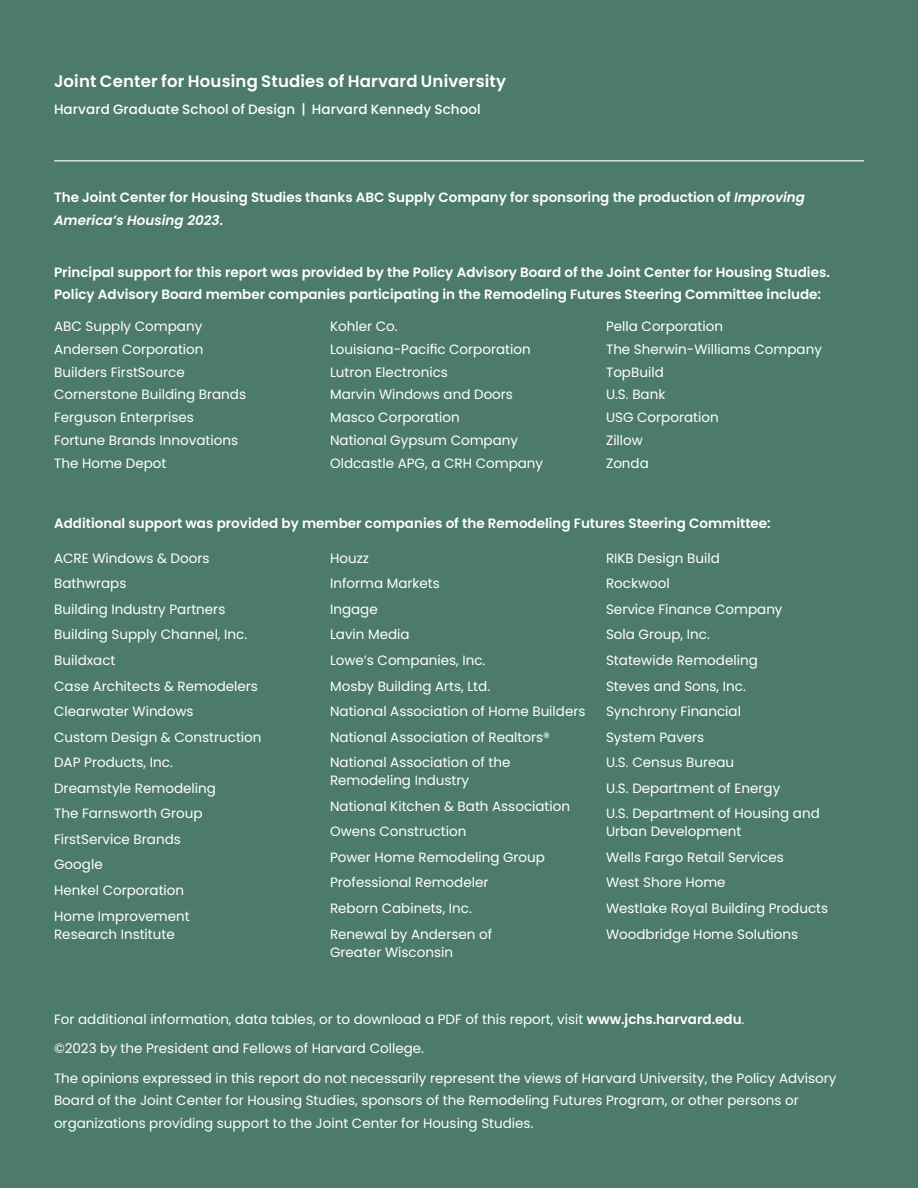
<style>
.page{position:relative;width:918px;height:1188px;background:#4d7b6b}
.page>*{position:absolute;margin:0;border:0;box-sizing:border-box;transform-origin:0 0}
.Intro_Title{font:600 16.5px "Poppins";letter-spacing:.01em;color:#fff}
.Intro_List{font:13.5px/18px "Poppins";color:#fff}
.Intro_Body{font:13.5px/22.5px "Poppins";color:#fff}
.Intro_Body_Bold{font:600 13.5px/22.5px "Poppins";color:#fff}
.Intro_H2{font:500 13.5px "Poppins";letter-spacing:.01em;color:#fff}
.s1{font-style:italic}
.s2{font-weight:600}
</style>
<div class="page">
<hr style="left:54px;top:160px;width:810px;height:1px;background:#fff">
<p class="Intro_Title" style="left:54px;top:72px;width:454px">Joint Center for Housing Studies of Harvard University</p>
<p class="Intro_H2" style="left:54px;top:101px;width:428px">Harvard Graduate School of Design | Harvard Kennedy School</p>
<p class="Intro_Body_Bold" style="left:54px;top:186px;width:753px">The Joint Center for Housing Studies thanks ABC Supply Company for sponsoring the production of <span class="s1">Improving<br>America’s Housing 2023</span>.</p>
<p class="Intro_Body_Bold" style="left:54px;top:261px;width:777px">Principal support for this report was provided by the Policy Advisory Board of the Joint Center for Housing Studies.<br>Policy Advisory Board member companies participating in the Remodeling Futures Steering Committee include:</p>
<p class="Intro_Body" style="left:54px;top:315px;width:150px">ABC Supply Company</p>
<p class="Intro_Body" style="left:54px;top:338px;width:151px">Andersen Corporation</p>
<p class="Intro_Body" style="left:54px;top:361px;width:132px">Builders FirstSource</p>
<p class="Intro_Body" style="left:54px;top:384px;width:193px">Cornerstone Building Brands</p>
<p class="Intro_Body" style="left:54px;top:407px;width:141px">Ferguson Enterprises</p>
<p class="Intro_Body" style="left:54px;top:429px;width:186px">Fortune Brands Innovations</p>
<p class="Intro_Body" style="left:54px;top:452px;width:114px">The Home Depot</p>
<p class="Intro_Body" style="left:330px;top:315px;width:69px">Kohler Co.</p>
<p class="Intro_Body" style="left:330px;top:338px;width:202px">Louisiana-Pacific Corporation</p>
<p class="Intro_Body" style="left:330px;top:361px;width:119px">Lutron Electronics</p>
<p class="Intro_Body" style="left:330px;top:384px;width:184px">Marvin Windows and Doors</p>
<p class="Intro_Body" style="left:330px;top:407px;width:131px">Masco Corporation</p>
<p class="Intro_Body" style="left:330px;top:429px;width:190px">National Gypsum Company</p>
<p class="Intro_Body" style="left:330px;top:452px;width:215px">Oldcastle APG, a CRH Company</p>
<p class="Intro_Body" style="left:606px;top:315px;width:119px">Pella Corporation</p>
<p class="Intro_Body" style="left:606px;top:338px;width:217px">The Sherwin-Williams Company</p>
<p class="Intro_Body" style="left:606px;top:361px;width:59px">TopBuild</p>
<p class="Intro_Body" style="left:606px;top:384px;width:61px">U.S. Bank</p>
<p class="Intro_Body" style="left:606px;top:407px;width:114px">USG Corporation</p>
<p class="Intro_Body" style="left:606px;top:429px;width:38px">Zillow</p>
<p class="Intro_Body" style="left:606px;top:452px;width:44px">Zonda</p>
<p class="Intro_Body_Bold" style="left:54px;top:512px;width:718px">Additional support was provided by member companies of the Remodeling Futures Steering Committee:</p>
<p class="Intro_List" style="left:54px;top:549px;width:157px">ACRE Windows &amp; Doors</p>
<p class="Intro_List" style="left:54px;top:575px;width:74px">Bathwraps</p>
<p class="Intro_List" style="left:54px;top:600px;width:173px">Building Industry Partners</p>
<p class="Intro_List" style="left:54px;top:626px;width:195px">Building Supply Channel, Inc.</p>
<p class="Intro_List" style="left:54px;top:651px;width:63px">Buildxact</p>
<p class="Intro_List" style="left:54px;top:677px;width:205px">Case Architects &amp; Remodelers</p>
<p class="Intro_List" style="left:54px;top:702px;width:141px">Clearwater Windows</p>
<p class="Intro_List" style="left:54px;top:728px;width:209px">Custom Design &amp; Construction</p>
<p class="Intro_List" style="left:54px;top:754px;width:120px">DAP Products, Inc.</p>
<p class="Intro_List" style="left:54px;top:779px;width:163px">Dreamstyle Remodeling</p>
<p class="Intro_List" style="left:54px;top:805px;width:150px">The Farnsworth Group</p>
<p class="Intro_List" style="left:54px;top:830px;width:128px">FirstService Brands</p>
<p class="Intro_List" style="left:54px;top:856px;width:50px">Google</p>
<p class="Intro_List" style="left:54px;top:881px;width:132px">Henkel Corporation</p>
<p class="Intro_List" style="left:54px;top:907px;width:137px">Home Improvement<br>Research Institute</p>
<p class="Intro_List" style="left:606px;top:549px;width:115px">RIKB Design Build</p>
<p class="Intro_List" style="left:606px;top:575px;width:65px">Rockwool</p>
<p class="Intro_List" style="left:606px;top:600px;width:178px">Service Finance Company</p>
<p class="Intro_List" style="left:606px;top:626px;width:105px">Sola Group, Inc.</p>
<p class="Intro_List" style="left:606px;top:651px;width:153px">Statewide Remodeling</p>
<p class="Intro_List" style="left:606px;top:677px;width:141px">Steves and Sons, Inc.</p>
<p class="Intro_List" style="left:606px;top:702px;width:137px">Synchrony Financial</p>
<p class="Intro_List" style="left:606px;top:728px;width:100px">System Pavers</p>
<p class="Intro_List" style="left:606px;top:754px;width:130px">U.S. Census Bureau</p>
<p class="Intro_List" style="left:606px;top:779px;width:176px">U.S. Department of Energy</p>
<p class="Intro_List" style="left:606px;top:805px;width:215px">U.S. Department of Housing and<br>Urban Development</p>
<p class="Intro_List" style="left:606px;top:848px;width:179px">Wells Fargo Retail Services</p>
<p class="Intro_List" style="left:606px;top:874px;width:121px">West Shore Home</p>
<p class="Intro_List" style="left:606px;top:899px;width:224px">Westlake Royal Building Products</p>
<p class="Intro_List" style="left:606px;top:925px;width:194px">Woodbridge Home Solutions</p>
<p class="Intro_List" style="left:330px;top:549px;width:40px">Houzz</p>
<p class="Intro_List" style="left:330px;top:575px;width:111px">Informa Markets</p>
<p class="Intro_List" style="left:330px;top:600px;width:49px">Ingage</p>
<p class="Intro_List" style="left:330px;top:626px;width:81px">Lavin Media</p>
<p class="Intro_List" style="left:330px;top:651px;width:157px">Lowe’s Companies, Inc.</p>
<p class="Intro_List" style="left:330px;top:677px;width:162px">Mosby Building Arts, Ltd.</p>
<p class="Intro_List" style="left:330px;top:702px;width:257px">National Association of Home Builders</p>
<p class="Intro_List" style="left:330px;top:728px;width:221px">National Association of Realtors®</p>
<p class="Intro_List" style="left:330px;top:754px;width:182px">National Association of the<br>Remodeling Industry</p>
<p class="Intro_List" style="left:330px;top:797px;width:242px">National Kitchen &amp; Bath Association</p>
<p class="Intro_List" style="left:330px;top:823px;width:138px">Owens Construction</p>
<p class="Intro_List" style="left:330px;top:848px;width:216px">Power Home Remodeling Group</p>
<p class="Intro_List" style="left:330px;top:874px;width:160px">Professional Remodeler</p>
<p class="Intro_List" style="left:330px;top:899px;width:143px">Reborn Cabinets, Inc.</p>
<p class="Intro_List" style="left:330px;top:925px;width:164px">Renewal by Andersen of<br>Greater Wisconsin</p>
<p class="Intro_Body" style="left:54px;top:1008px;width:692px">For additional information, data tables, or to download a PDF of this report, visit <span class="s2">www.jchs.harvard.edu</span>.</p>
<p class="Intro_Body" style="left:54px;top:1037px;width:372px">©2023 by the President and Fellows of Harvard College.</p>
<p class="Intro_Body" style="left:54px;top:1067px;width:784px">The opinions expressed in this report do not necessarily represent the views of Harvard University, the Policy Advisory<br>Board of the Joint Center for Housing Studies, sponsors of the Remodeling Futures Program, or other persons or organizations providing support to the Joint Center for Housing Studies.</p>
</div>
